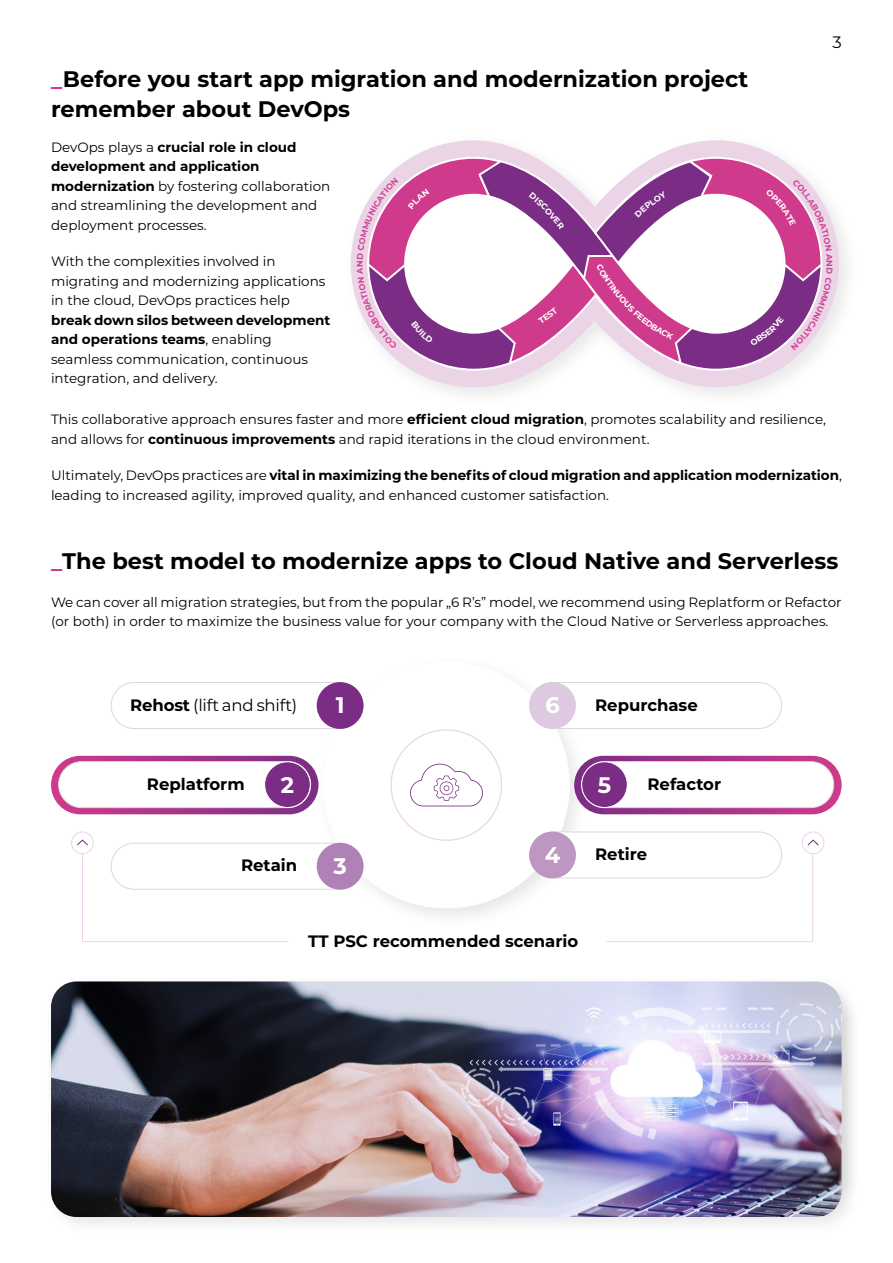
<style>
.page{position:relative;width:893px;height:1263px;background:#fff}
.page>*{position:absolute;margin:0;border:0;box-sizing:border-box;transform-origin:0 0}
.t1{font:700 22.5px/30px "Montserrat";color:#000}
.t2{font:700 22.5px "Montserrat";color:#fff}
.t3{font:700 16.5px "Montserrat";color:#000}
.t4{font:16.5px "Montserrat";letter-spacing:-.01em;color:#000}
.t5{font:13.5px/19.5px "Montserrat";color:#000}
.s1{color:#d03a8c}
.s2{font-weight:700}
</style>
<div class="page">
<svg style="left:351px;top:140px;width:488px;height:247px"></svg>
<div style="left:314px;top:653px;width:277px;height:277px;background:#000;opacity:.1"></div>
<div style="left:323px;top:662px;width:247px;height:246px;background:#fff;border-radius:50%"></div>
<svg style="left:51px;top:756px;width:267px;height:58px;background:#a7388a"></svg>
<svg style="left:574px;top:756px;width:268px;height:58px;background:#a7398b"></svg>
<div style="left:530px;top:682px;width:251px;height:46px;background:#fff;border-radius:23px"></div>
<div style="left:529px;top:682px;width:253px;height:47px;border:1px solid #d9d9d9;border-radius:23px"></div>
<div style="left:529px;top:682px;width:47px;height:47px;background:#decae0;border-radius:50%"></div>
<div style="left:59px;top:762px;width:252px;height:46px;background:#fff;border-radius:23px"></div>
<div style="left:58px;top:761px;width:253px;height:47px;border:1px solid #d9d9d9;border-radius:23px"></div>
<div style="left:582px;top:762px;width:252px;height:46px;background:#fff;border-radius:23px"></div>
<div style="left:581px;top:761px;width:253px;height:47px;border:1px solid #d9d9d9;border-radius:23px"></div>
<div style="left:530px;top:832px;width:252px;height:46px;background:#fff;border-radius:23px"></div>
<div style="left:529px;top:831px;width:253px;height:47px;border:1px solid #d9d9d9;border-radius:23px"></div>
<div style="left:529px;top:831px;width:47px;height:47px;background:#bd96c2;border-radius:50%"></div>
<div style="left:111px;top:682px;width:252px;height:46px;background:#fff;border-radius:23px"></div>
<div style="left:111px;top:682px;width:252px;height:47px;border:1px solid #d9d9d9;border-radius:23px"></div>
<div style="left:317px;top:682px;width:46px;height:47px;background:#7b2d85;border-radius:50%"></div>
<div style="left:111px;top:843px;width:252px;height:46px;background:#fff;border-radius:23px"></div>
<div style="left:317px;top:843px;width:46px;height:46px;background:#b081b6;border-radius:50%"></div>
<div style="left:71px;top:831px;width:23px;height:23px;border:1px solid #ecd3ed;border-radius:50%"></div>
<svg style="left:77px;top:839px;width:212px;height:103px"></svg>
<div style="left:802px;top:831px;width:22px;height:23px;border:1px solid #ecd3ed;border-radius:50%"></div>
<svg style="left:606px;top:839px;width:212px;height:103px"></svg>
<svg style="left:410px;top:764px;width:73px;height:42px"></svg>
<div style="left:265px;top:762px;width:45px;height:45px;background:#7b2d85;border-radius:50%"></div>
<div style="left:264px;top:761px;width:47px;height:47px;border:1px solid #fff;border-radius:50%"></div>
<div style="left:582px;top:762px;width:45px;height:45px;background:#7b2d85;border-radius:50%"></div>
<div style="left:581px;top:761px;width:47px;height:47px;border:1px solid #fff;border-radius:50%"></div>
<div style="left:43px;top:973px;width:819px;height:264px;background:#000;opacity:.1"></div>
<img style="left:51px;top:981px;width:791px;height:236px">
<svg style="left:357px;top:156px;width:475px;height:216px"></svg>
<h1 class="t1" style="left:51px;top:63px;width:699px"><span class="s1">_</span>Before you start app migration and modernization project remember about DevOps</h1>
<p class="t4" style="left:833px;top:31px;width:11px">3</p>
<p class="t5" style="left:51px;top:137px;width:281px">DevOps plays a <span class="s2">crucial role in cloud development and application modernization</span> by fostering collaboration and streamlining the development and deployment processes.</p>
<p class="t5" style="left:51px;top:251px;width:276px">With the complexities involved in migrating and modernizing applications in the cloud, DevOps practices help</p>
<p class="t5" style="left:51px;top:310px;width:281px"><span class="s2">break down silos between development and operations teams</span>, enabling seamless communication, continuous integration, and delivery.</p>
<p class="t5" style="left:51px;top:409px;width:777px">This collaborative approach ensures faster and more <span class="s2">efficient cloud migration</span>, promotes scalability and resilience, and allows for <span class="s2">continuous improvements</span> and rapid iterations in the cloud environment.</p>
<p class="t5" style="left:51px;top:465px;width:792px">Ultimately, DevOps practices are <span class="s2">vital in maximizing the benefits of cloud migration and application modernization</span>, leading to increased agility, improved quality, and enhanced customer satisfaction.</p>
<h1 class="t1" style="left:51px;top:545px;width:789px"><span class="s1">_</span>The best model to modernize apps to Cloud Native and Serverless</h1>
<p class="t5" style="left:51px;top:592px;width:792px">We can cover all migration strategies, but from the popular „6 R’s” model, we recommend using Replatform or Refactor (or both) in order to maximize the business value for your company with the Cloud Native or Serverless approaches.</p>
<p class="t4" style="left:130px;top:693px;width:169px"><span class="s2">Rehost</span> (lift and shift)</p>
<h1 class="t2" style="left:336px;top:689px;width:10px">1</h1>
<h1 class="t2" style="left:545px;top:689px;width:16px">6</h1>
<p class="t3" style="left:595px;top:693px;width:104px">Repurchase</p>
<p class="t3" style="left:147px;top:772px;width:99px">Replatform</p>
<h1 class="t2" style="left:281px;top:768px;width:15px">2</h1>
<h1 class="t2" style="left:598px;top:768px;width:15px">5</h1>
<p class="t3" style="left:647px;top:772px;width:75px">Refactor</p>
<p class="t3" style="left:241px;top:853px;width:58px">Retain</p>
<h1 class="t2" style="left:333px;top:850px;width:15px">3</h1>
<h1 class="t2" style="left:545px;top:839px;width:17px">4</h1>
<p class="t3" style="left:595px;top:842px;width:54px">Retire</p>
<p class="t3" style="left:308px;top:929px;width:272px">TT PSC recommended scenario</p>
</div>
